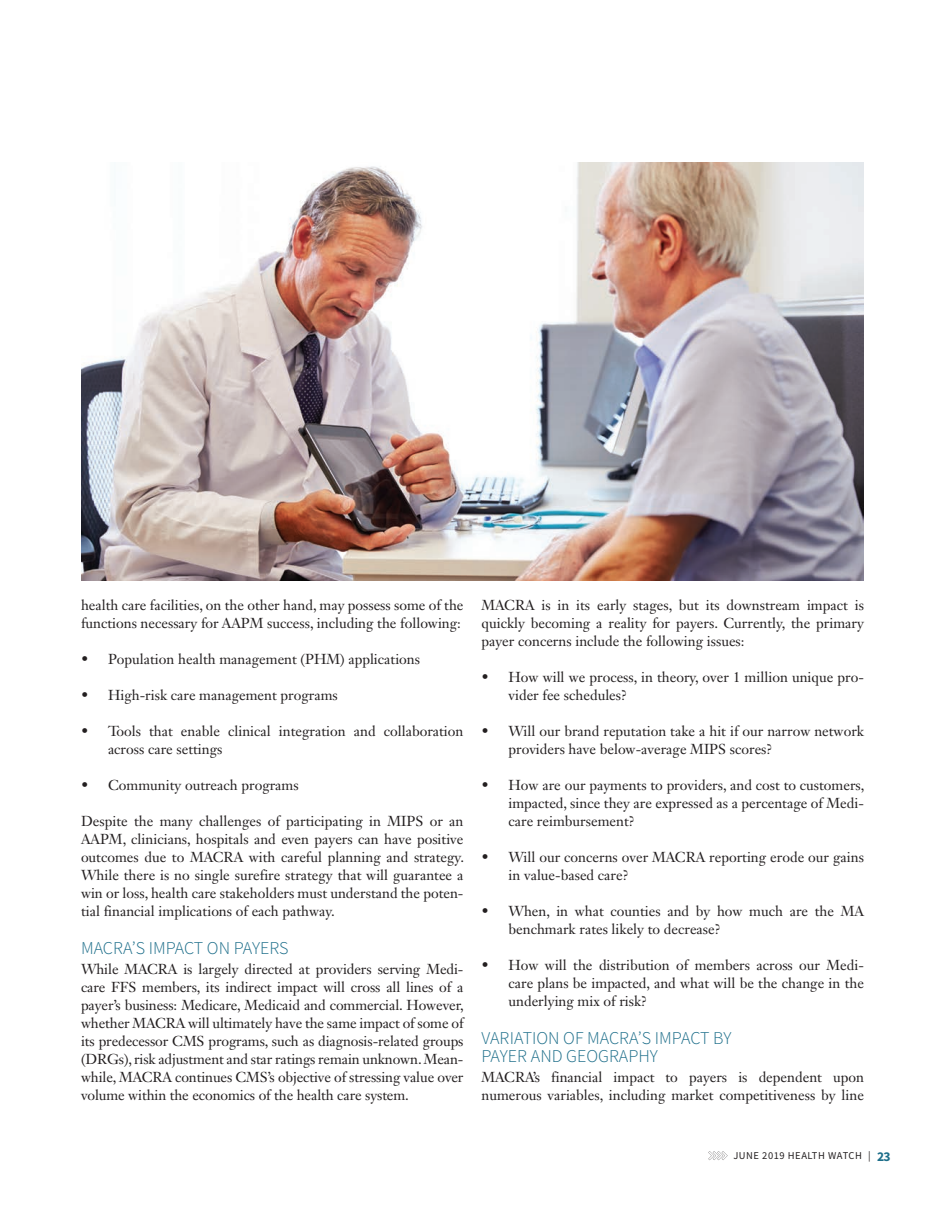
<style>
.page{position:relative;width:945px;height:1215px;background:#fff}
.page>*{position:absolute;margin:0;border:0;box-sizing:border-box;transform-origin:0 0}
.t1{font:300 18px/18px "Source Sans Pro";letter-spacing:-.005em;color:#1d6e8a}
.t2{font:14.25px/18px "Janson Text LT Std";color:#231f20}
.t3{font:10.5px "Source Sans Pro";letter-spacing:.05em;color:#231f20}
.s1{font-weight:700;font-size:13.5px;color:#1d6e8a}
</style>
<div class="page">
<svg style="left:708px;top:1151px;width:20px;height:9px"></svg>
<img style="left:81px;top:162px;width:783px;height:419px">
<p class="t2" style="left:81px;top:596px;width:384px">health care facilities, on the other hand, may possess some of the functions necessary for AAPM success, including the following:</p>
<p class="t2" style="left:81px;top:650px;width:341px">• Population health management (PHM) applications</p>
<p class="t2" style="left:81px;top:686px;width:258px">• High-risk care management programs</p>
<p class="t2" style="left:108px;top:722px;width:357px;text-indent:-27px">• Tools that enable clinical integration and collaboration across care settings</p>
<p class="t2" style="left:81px;top:776px;width:219px">• Community outreach programs</p>
<p class="t2" style="left:81px;top:812px;width:385px;text-align:justify">Despite the many challenges of participating in MIPS or an AAPM, clinicians, hospitals and even payers can have positive outcomes due to MACRA with careful planning and strategy.<br>While there is no single surefire strategy that will guarantee a win or loss, health care stakeholders must understand the poten&shy;tial financial implications of each pathway.</p>
<p class="t1" style="left:81px;top:939px;width:209px">MACRA’S IMPACT ON PAYERS</p>
<p class="t2" style="left:81px;top:960px;width:385px;text-align:justify">While MACRA is largely directed at providers serving Medi&shy;care FFS members, its indirect impact will cross all lines of a payer’s business: Medicare, Medicaid and commercial. However, whether MACRA will ultimately have the same impact of some of its predecessor CMS programs, such as diagnosis-related groups (DRGs), risk adjustment and star ratings remain unknown. Mean&shy;while, MACRA continues CMS’s objective of stressing value over volume within the economics of the health care system.</p>
<p class="t2" style="left:481px;top:596px;width:384px;text-align:justify">MACRA is in its early stages, but its downstream impact is quickly becoming a reality for payers. Currently, the primary payer concerns include the following issues:</p>
<p class="t2" style="left:508px;top:668px;width:357px;text-indent:-27px">• How will we process, in theory, over 1 million unique pro&shy;vider fee schedules?</p>
<p class="t2" style="left:508px;top:722px;width:357px;text-indent:-27px">• Will our brand reputation take a hit if our narrow network providers have below-average MIPS scores?</p>
<p class="t2" style="left:508px;top:776px;width:358px;text-align:justify;text-indent:-27px">• How are our payments to providers, and cost to customers, impacted, since they are expressed as a percentage of Medi&shy;care reimbursement?</p>
<p class="t2" style="left:508px;top:848px;width:357px;text-indent:-27px">• Will our concerns over MACRA reporting erode our gains in value-based care?</p>
<p class="t2" style="left:508px;top:902px;width:357px;text-indent:-27px">• When, in what counties and by how much are the MA benchmark rates likely to decrease?</p>
<p class="t2" style="left:508px;top:956px;width:357px;text-align:justify;text-indent:-27px">• How will the distribution of members across our Medi&shy;care plans be impacted, and what will be the change in the underlying mix of risk?</p>
<p class="t1" style="left:482px;top:1029px;width:251px">VARIATION OF MACRA’S IMPACT BY<br>PAYER AND GEOGRAPHY</p>
<p class="t2" style="left:482px;top:1068px;width:384px">MACRA’s financial impact to payers is dependent upon numerous variables, including market competitiveness by line</p>
<p class="t3" style="left:733px;top:1149px;width:159px">JUNE 2019 HEALTH WATCH | <span class="s1">23</span></p>
</div>
